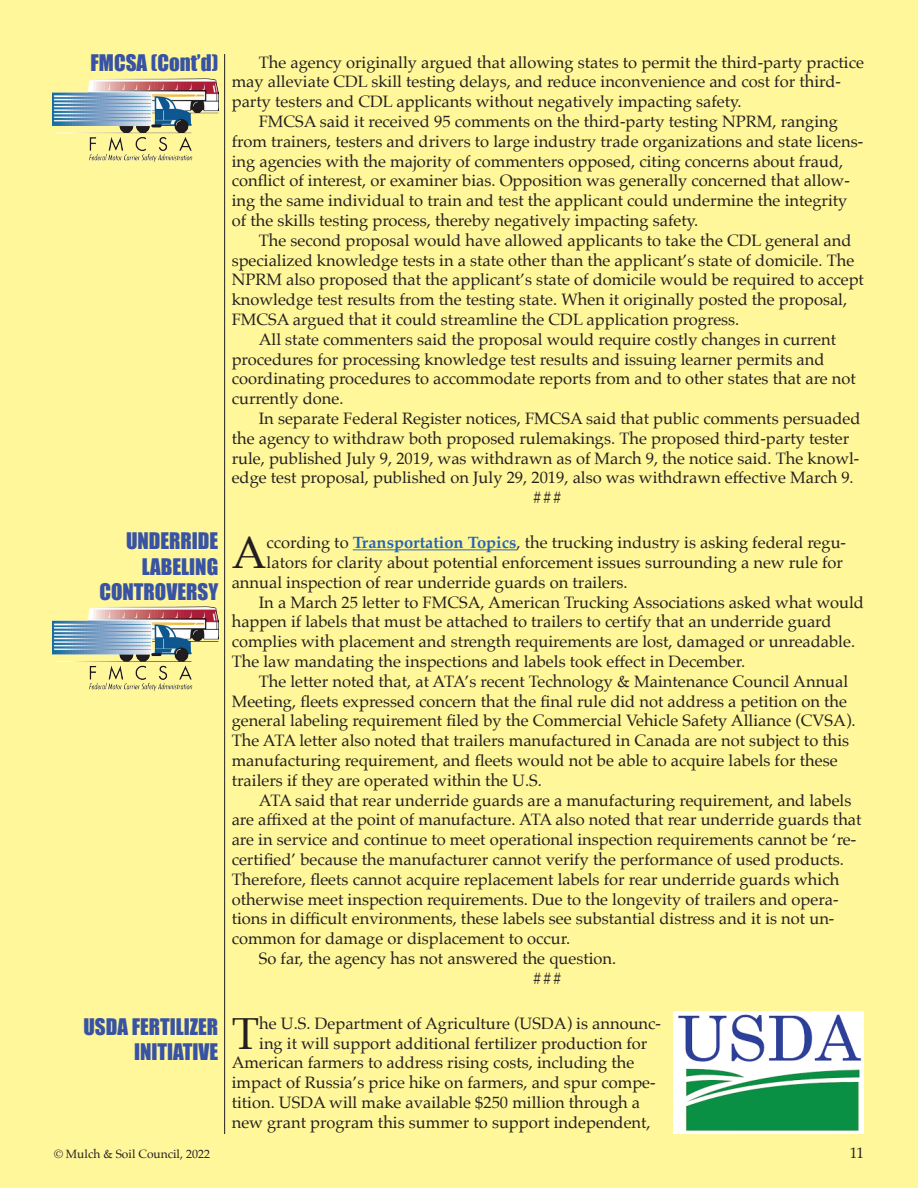
<style>
.page{position:relative;width:918px;height:1188px;background:#fff79a}
.page>*{position:absolute;margin:0;border:0;box-sizing:border-box;transform-origin:0 0}
.t1{font:44.85px "Palatino";color:#231f20}
.t2{font:21px/25.2px "Impact";color:#3853a3;text-align:right}
.t3{font:16.5px "Palatino";color:#231f20}
.t4{font:15px "Palatino";color:#231f20}
.t5{font:12px "Palatino";color:#231f20}
.s1{font-weight:700;color:#2865b1}
</style>
<div class="page">
<hr style="left:353px;top:549px;width:163px;height:1px;background:#2865b1">
<img style="left:53px;top:78px;width:165px;height:84px">
<img style="left:53px;top:606px;width:165px;height:84px">
<img style="left:674px;top:1012px;width:190px;height:122px">
<hr style="left:224px;top:54px;width:1px;height:1080px;background:#231f20">
<p class="t2" style="left:91px;top:50px;width:129px">FMCSA (Cont’d)</p>
<p class="t2" style="left:100px;top:528px;width:120px">UNDERRIDE<br>LABELING<br>CONTROVERSY</p>
<p class="t2" style="left:83px;top:1014px;width:136px">USDA FERTILIZER<br>INITIATIVE</p>
<p class="t3" style="left:259px;top:48px;width:607px">The agency originally argued that allowing states to permit the third-party practice</p>
<p class="t3" style="left:232px;top:68px;width:611px">may alleviate CDL skill testing delays, and reduce inconvenience and cost for third-</p>
<p class="t3" style="left:232px;top:88px;width:511px">party testers and CDL applicants without negatively impacting safety.</p>
<p class="t3" style="left:259px;top:108px;width:581px">FMCSA said it received 95 comments on the third-party testing NPRM, ranging</p>
<p class="t3" style="left:232px;top:127px;width:633px">from trainers, testers and drivers to large industry trade organizations and state licens-</p>
<p class="t3" style="left:232px;top:147px;width:613px">ing agencies with the majority of commenters opposed, citing concerns about fraud,</p>
<p class="t3" style="left:232px;top:167px;width:620px">conflict of interest, or examiner bias. Opposition was generally concerned that allow-</p>
<p class="t3" style="left:232px;top:187px;width:617px">ing the same individual to train and test the applicant could undermine the integrity</p>
<p class="t3" style="left:232px;top:207px;width:468px">of the skills testing process, thereby negatively impacting safety.</p>
<p class="t3" style="left:259px;top:226px;width:594px">The second proposal would have allowed applicants to take the CDL general and</p>
<p class="t3" style="left:232px;top:246px;width:624px">specialized knowledge tests in a state other than the applicant’s state of domicile. The</p>
<p class="t3" style="left:232px;top:266px;width:634px">NPRM also proposed that the applicant’s state of domicile would be required to accept</p>
<p class="t3" style="left:232px;top:286px;width:617px">knowledge test results from the testing state. When it originally posted the proposal,</p>
<p class="t3" style="left:232px;top:306px;width:509px">FMCSA argued that it could streamline the CDL application progress.</p>
<p class="t3" style="left:259px;top:325px;width:579px">All state commenters said the proposal would require costly changes in current</p>
<p class="t3" style="left:232px;top:345px;width:594px">procedures for processing knowledge test results and issuing learner permits and</p>
<p class="t3" style="left:232px;top:365px;width:626px">coordinating procedures to accommodate reports from and to other states that are not</p>
<p class="t3" style="left:232px;top:385px;width:113px">currently done.</p>
<p class="t3" style="left:259px;top:405px;width:603px">In separate Federal Register notices, FMCSA said that public comments persuaded</p>
<p class="t3" style="left:232px;top:424px;width:619px">the agency to withdraw both proposed rulemakings. The proposed third-party tester</p>
<p class="t3" style="left:232px;top:444px;width:629px">rule, published July 9, 2019, was withdrawn as of March 9, the notice said. The knowl-</p>
<p class="t3" style="left:232px;top:464px;width:624px">edge test proposal, published on July 29, 2019, also was withdrawn effective March 9.</p>
<p class="t3" style="left:533px;top:484px;width:31px">###</p>
<h1 class="t1" style="left:232px;top:515px;width:36px">A</h1>
<p class="t3" style="left:267px;top:529px;width:581px">ccording to <span class="s1">Transportation Topics</span>, the trucking industry is asking federal regu-</p>
<p class="t3" style="left:267px;top:549px;width:578px">lators for clarity about potential enforcement issues surrounding a new rule for</p>
<p class="t3" style="left:232px;top:568px;width:398px">annual inspection of rear underride guards on trailers.</p>
<p class="t3" style="left:259px;top:588px;width:607px">In a March 25 letter to FMCSA, American Trucking Associations asked what would</p>
<p class="t3" style="left:232px;top:608px;width:601px">happen if labels that must be attached to trailers to certify that an underride guard</p>
<p class="t3" style="left:232px;top:628px;width:625px">complies with placement and strength requirements are lost, damaged or unreadable.</p>
<p class="t3" style="left:232px;top:648px;width:515px">The law mandating the inspections and labels took effect in December.</p>
<p class="t3" style="left:259px;top:667px;width:591px">The letter noted that, at ATA’s recent Technology &amp; Maintenance Council Annual</p>
<p class="t3" style="left:232px;top:687px;width:617px">Meeting, fleets expressed concern that the final rule did not address a petition on the</p>
<p class="t3" style="left:232px;top:707px;width:625px">general labeling requirement filed by the Commercial Vehicle Safety Alliance (CVSA).</p>
<p class="t3" style="left:232px;top:727px;width:619px">The ATA letter also noted that trailers manufactured in Canada are not subject to this</p>
<p class="t3" style="left:232px;top:747px;width:607px">manufacturing requirement, and fleets would not be able to acquire labels for these</p>
<p class="t3" style="left:232px;top:766px;width:312px">trailers if they are operated within the U.S.</p>
<p class="t3" style="left:259px;top:786px;width:594px">ATA said that rear underride guards are a manufacturing requirement, and labels</p>
<p class="t3" style="left:232px;top:806px;width:631px">are affixed at the point of manufacture. ATA also noted that rear underride guards that</p>
<p class="t3" style="left:232px;top:826px;width:626px">are in service and continue to meet operational inspection requirements cannot be ‘re-</p>
<p class="t3" style="left:232px;top:846px;width:614px">certified’ because the manufacturer cannot verify the performance of used products.</p>
<p class="t3" style="left:232px;top:865px;width:609px">Therefore, fleets cannot acquire replacement labels for rear underride guards which</p>
<p class="t3" style="left:232px;top:885px;width:608px">otherwise meet inspection requirements. Due to the longevity of trailers and opera-</p>
<p class="t3" style="left:232px;top:905px;width:604px">tions in difficult environments, these labels see substantial distress and it is not un-</p>
<p class="t3" style="left:232px;top:925px;width:340px">common for damage or displacement to occur.</p>
<p class="t3" style="left:259px;top:945px;width:359px">So far, the agency has not answered the question.</p>
<p class="t3" style="left:533px;top:964px;width:31px">###</p>
<h1 class="t1" style="left:232px;top:996px;width:29px">T</h1>
<p class="t3" style="left:259px;top:1009px;width:403px">he U.S. Department of Agriculture (USDA) is announc-</p>
<p class="t3" style="left:259px;top:1029px;width:390px">ing it will support additional fertilizer production for</p>
<p class="t3" style="left:232px;top:1049px;width:404px">American farmers to address rising costs, including the</p>
<p class="t3" style="left:232px;top:1069px;width:425px">impact of Russia’s price hike on farmers, and spur compe-</p>
<p class="t3" style="left:232px;top:1089px;width:410px">tition. USDA will make available $250 million through a</p>
<p class="t3" style="left:232px;top:1108px;width:420px">new grant program this summer to support independent,</p>
<p class="t4" style="left:56px;top:1141px;width:197px">© Mulch &amp; Soil Council, 2005</p>
<p class="t4" style="left:850px;top:1141px;width:16px">11</p>
<p class="t5" style="left:54px;top:1144px;width:158px">© Mulch &amp; Soil Council, 2022</p>
</div>
